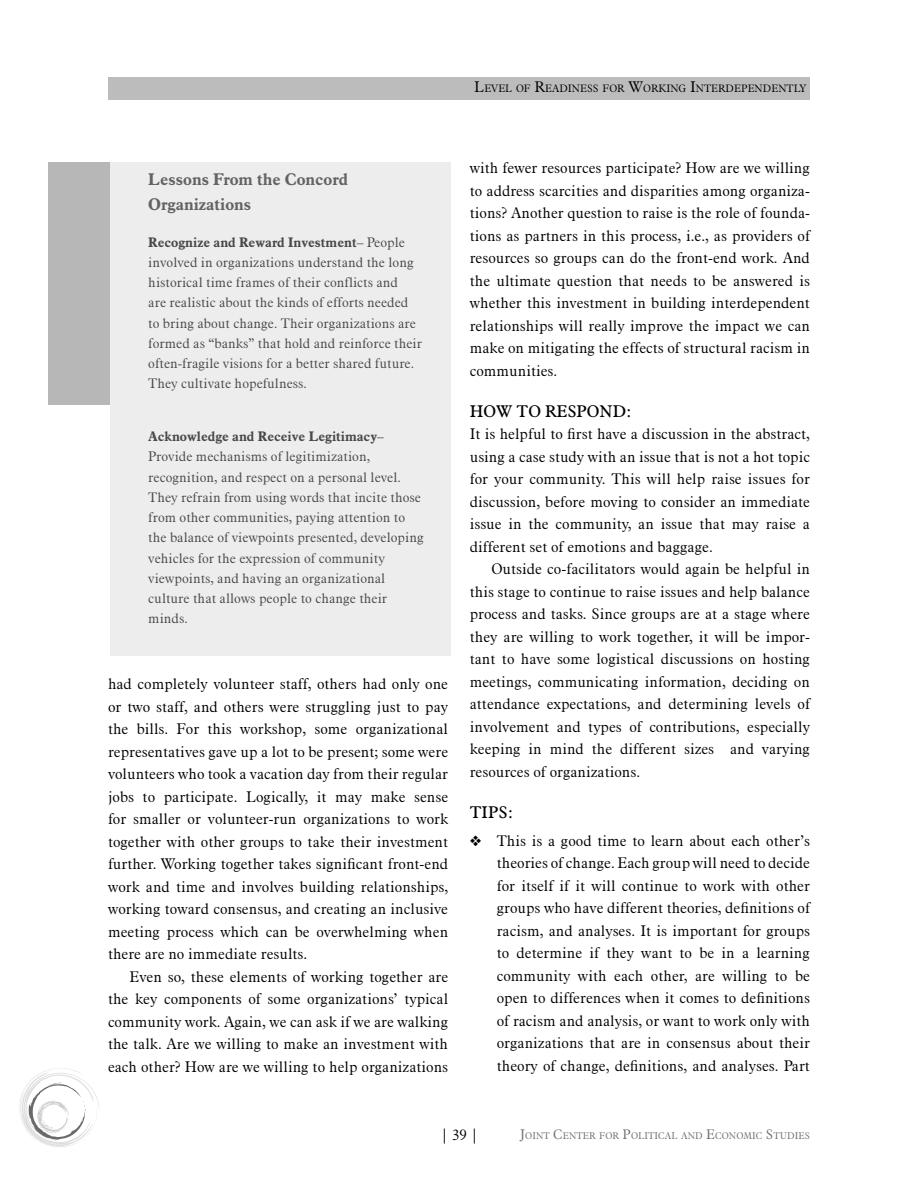
<style>
.page{position:relative;width:918px;height:1188px;background:#fff}
.page>*{position:absolute;margin:0;border:0;box-sizing:border-box;transform-origin:0 0}
.Head_3{font:700 16.5px/24.8px "Aldine 721 BT";color:#636363}
.SubHead-2{font:16.5px "Aldine 721 BT";color:#000}
.body{font:300 15px/22.5px "Aldine 721 BT";color:#000;text-align:justify}
.bullets{font:300 15px/22.5px "Aldine 721 BT";color:#000;text-align:justify}
._1st_Paragraph_-_Subheaders{font:300 15px/22.5px "Aldine 721 BT";color:#000;text-align:justify}
.Quote_Center_-_Itals{font:300 13.5px/20.2px "Aldine 721 BT";color:#484848}
.t1{font:300 10.5px "Aldine 721 BT";color:#000}
.t2{font:300 9.45px "Aldine 721 BT";color:#6f6f6f}
.s1{font-size:15px}
.s2{font-weight:700}
.s3{font-size:13.5px}
</style>
<div class="page">
<div style="left:108px;top:77px;width:702px;height:23px;background:#bcbcbc"></div>
<svg style="left:19px;top:1068px;width:80px;height:79px"></svg>
<div style="left:48px;top:162px;width:62px;height:243px;background:#b7b7b7"></div>
<div style="left:111px;top:162px;width:340px;height:494px;background:#ededed"></div>
<p class="t1" style="left:474px;top:82px;width:334px"><span class="s1">L</span>EVEL OF <span class="s1">R</span>EADINESS FOR <span class="s1">W</span>ORKING <span class="s1">I</span>NTERDEPENDENTLY</p>
<p class="Head_3" style="left:148px;top:167px;width:201px">Lessons From the Concord<br>Organizations</p>
<p class="Quote_Center_-_Itals" style="left:148px;top:232px;width:275px"><span class="s2">Recognize and Reward Investment</span>– People involved in organizations understand the long historical time frames of their conflicts and<br>are realistic about the kinds of efforts needed to bring about change. Their organizations are formed as “banks” that hold and reinforce their often-fragile visions for a better shared future.<br>They cultivate hopefulness.</p>
<p class="Quote_Center_-_Itals" style="left:148px;top:426px;width:277px"><span class="s2">Acknowledge and Receive Legitimacy</span>– Provide mechanisms of legitimization, recognition, and respect on a personal level.<br>They refrain from using words that incite those from other communities, paying attention to the balance of viewpoints presented, developing vehicles for the expression of community viewpoints, and having an organizational culture that allows people to change their minds.</p>
<p class="body" style="left:108px;top:673px;width:342px">had completely volunteer staff, others had only one or two staff, and others were struggling just to pay the bills. For this workshop, some organizational representatives gave up a lot to be present; some were volunteers who took a vacation day from their regular jobs to participate. Logically, it may make sense for smaller or volunteer-run organizations to work together with other groups to take their investment further. Working together takes significant front-end work and time and involves building relationships, working toward consensus, and creating an inclusive meeting process which can be overwhelming when there are no immediate results.</p>
<p class="body" style="left:108px;top:965px;width:342px;text-indent:22px">Even so, these elements of working together are the key components of some organizations’ typical community work. Again, we can ask if we are walking the talk. Are we willing to make an investment with each other? How are we willing to help organizations</p>
<p class="body" style="left:470px;top:157px;width:342px">with fewer resources participate? How are we willing to address scarcities and disparities among organiza&shy;tions? Another question to raise is the role of founda&shy;tions as partners in this process, i.e., as providers of resources so groups can do the front-end work. And the ultimate question that needs to be answered is whether this investment in building interdependent relationships will really improve the impact we can make on mitigating the effects of structural racism in communities.</p>
<p class="SubHead-2" style="left:470px;top:401px;width:163px">HOW TO RESPOND:</p>
<p class="_1st_Paragraph_-_Subheaders" style="left:470px;top:423px;width:342px">It is helpful to first have a discussion in the abstract, using a case study with an issue that is not a hot topic for your community. This will help raise issues for discussion, before moving to consider an immediate issue in the community, an issue that may raise a different set of emotions and baggage.</p>
<p class="body" style="left:470px;top:558px;width:342px;text-indent:22px">Outside co-facilitators would again be helpful in this stage to continue to raise issues and help balance process and tasks. Since groups are at a stage where they are willing to work together, it will be impor&shy;tant to have some logistical discussions on hosting meetings, communicating information, deciding on attendance expectations, and determining levels of involvement and types of contributions, especially keeping in mind the different sizes and varying resources of organizations.</p>
<p class="SubHead-2" style="left:470px;top:802px;width:45px">TIPS:</p>
<p class="bullets" style="left:497px;top:829px;width:315px">This is a good time to learn about each other’s theories of change. Each group will need to decide for itself if it will continue to work with other groups who have different theories, definitions of racism, and analyses. It is important for groups to determine if they want to be in a learning community with each other, are willing to be open to differences when it comes to definitions of racism and analysis, or want to work only with organizations that are in consensus about their theory of change, definitions, and analyses. Part</p>
<p class="body" style="left:441px;top:1124px;width:39px">| 39 |</p>
<p class="t2" style="left:520px;top:1130px;width:292px"><span class="s3">J</span>OINT <span class="s3">C</span>ENTER FOR <span class="s3">P</span>OLITICAL AND <span class="s3">E</span>CONOMIC <span class="s3">S</span>TUDIES</p>
</div>
